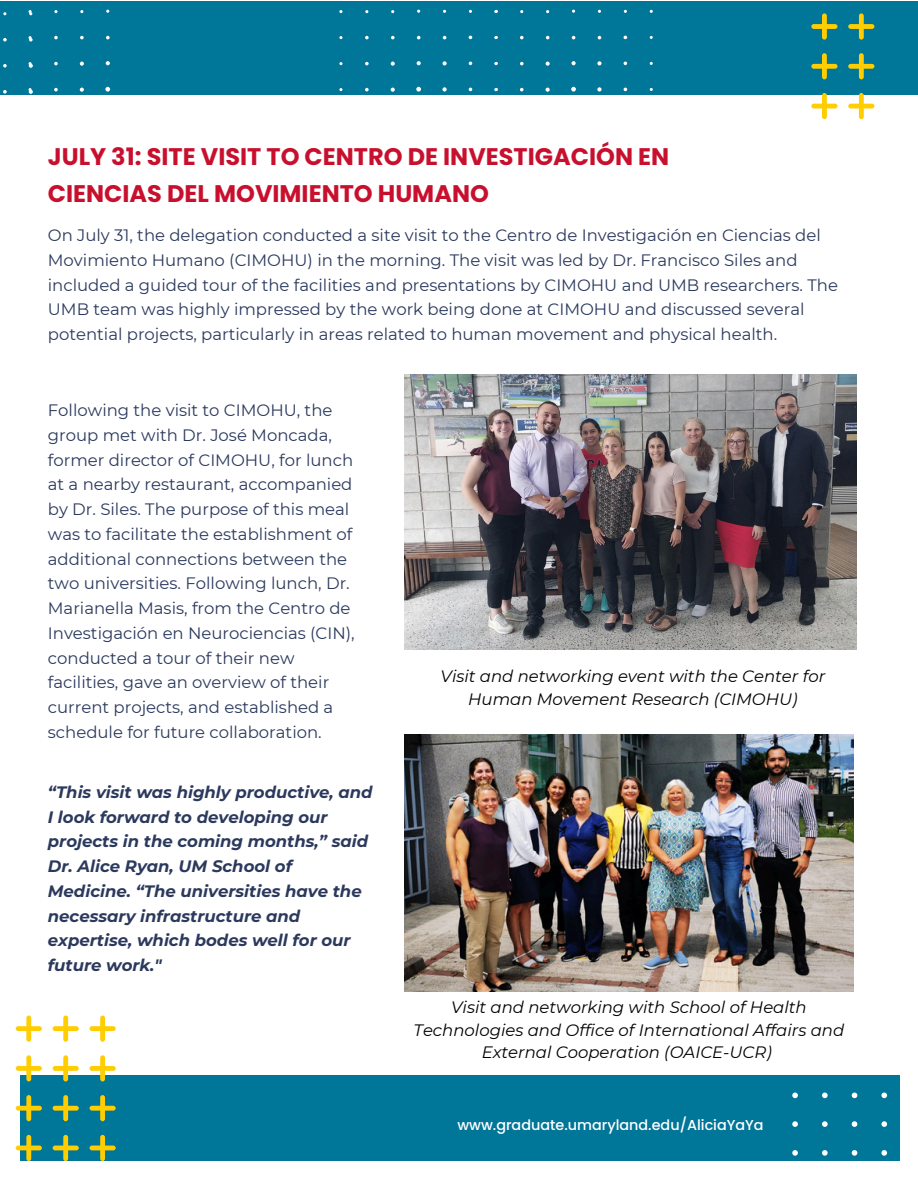
<style>
.page{position:relative;width:918px;height:1188px;background:#fff}
.page>*{position:absolute;margin:0;border:0;box-sizing:border-box;transform-origin:0 0}
.t1{font:700 24px/37.2px "Poppins";color:#c8102e}
.t2{font:16.5px/24.8px "Montserrat";color:#2b395d}
.t3{font:italic 700 16.5px/24.8px "Montserrat";color:#2b395d}
.t4{font:italic 16.5px/22.5px "Montserrat";color:#000;text-align:center}
.t5{font:500 14.4px "Poppins";color:#fff}
</style>
<div class="page">
<div style="left:20px;top:1075px;width:880px;height:86px;background:#007698"></div>
<div style="left:0;top:1px;width:918px;height:93px;background:#007698"></div>
<img style="left:404px;top:374px;width:453px;height:276px">
<svg style="left:811px;top:13px;width:68px;height:106px"></svg>
<svg style="left:339px;top:10px;width:314px;height:85px"></svg>
<svg style="left:0;top:10px;width:129px;height:85px"></svg>
<svg style="left:15px;top:1016px;width:100px;height:145px"></svg>
<svg style="left:792px;top:1093px;width:96px;height:62px"></svg>
<img style="left:404px;top:735px;width:449px;height:256px">
<p class="t1" style="left:48px;top:138px;width:623px">JULY 31: SITE VISIT TO CENTRO DE INVESTIGACIÓN EN<br>CIENCIAS DEL MOVIMIENTO HUMANO</p>
<p class="t2" style="left:48px;top:223px;width:792px">On July 31, the delegation conducted a site visit to the Centro de Investigación en Ciencias del Movimiento Humano (CIMOHU) in the morning. The visit was led by Dr. Francisco Siles and included a guided tour of the facilities and presentations by CIMOHU and UMB researchers. The UMB team was highly impressed by the work being done at CIMOHU and discussed several potential projects, particularly in areas related to human movement and physical health.</p>
<p class="t2" style="left:48px;top:398px;width:308px">Following the visit to CIMOHU, the group met with Dr. José Moncada, former director of CIMOHU, for lunch at a nearby restaurant, accompanied by Dr. Siles. The purpose of this meal was to facilitate the establishment of additional connections between the two universities. Following lunch, Dr.<br>Marianella Masis, from the Centro de Investigación en Neurociencias (CIN), conducted a tour of their new facilities, gave an overview of their current projects, and established a schedule for future collaboration.</p>
<p class="t3" style="left:48px;top:780px;width:326px">“This visit was highly productive, and<br>I look forward to developing our projects in the coming months,” said<br>Dr. Alice Ryan, UM School of<br>Medicine. “The universities have the necessary infrastructure and expertise, which bodes well for our future work."</p>
<p class="t4" style="left:441px;top:665px;width:386px">Visit and networking event with the Center for<br>Human Movement Research (CIMOHU)</p>
<h3 class="t4" style="left:414px;top:996px;width:432px">Visit and networking with School of Health<br>Technologies and Office of International Affairs and<br>External Cooperation (OAICE-UCR)</h3>
<p class="t5" style="left:457px;top:1115px;width:308px">www.graduate.umaryland.edu/AliciaYaYa</p>
</div>
